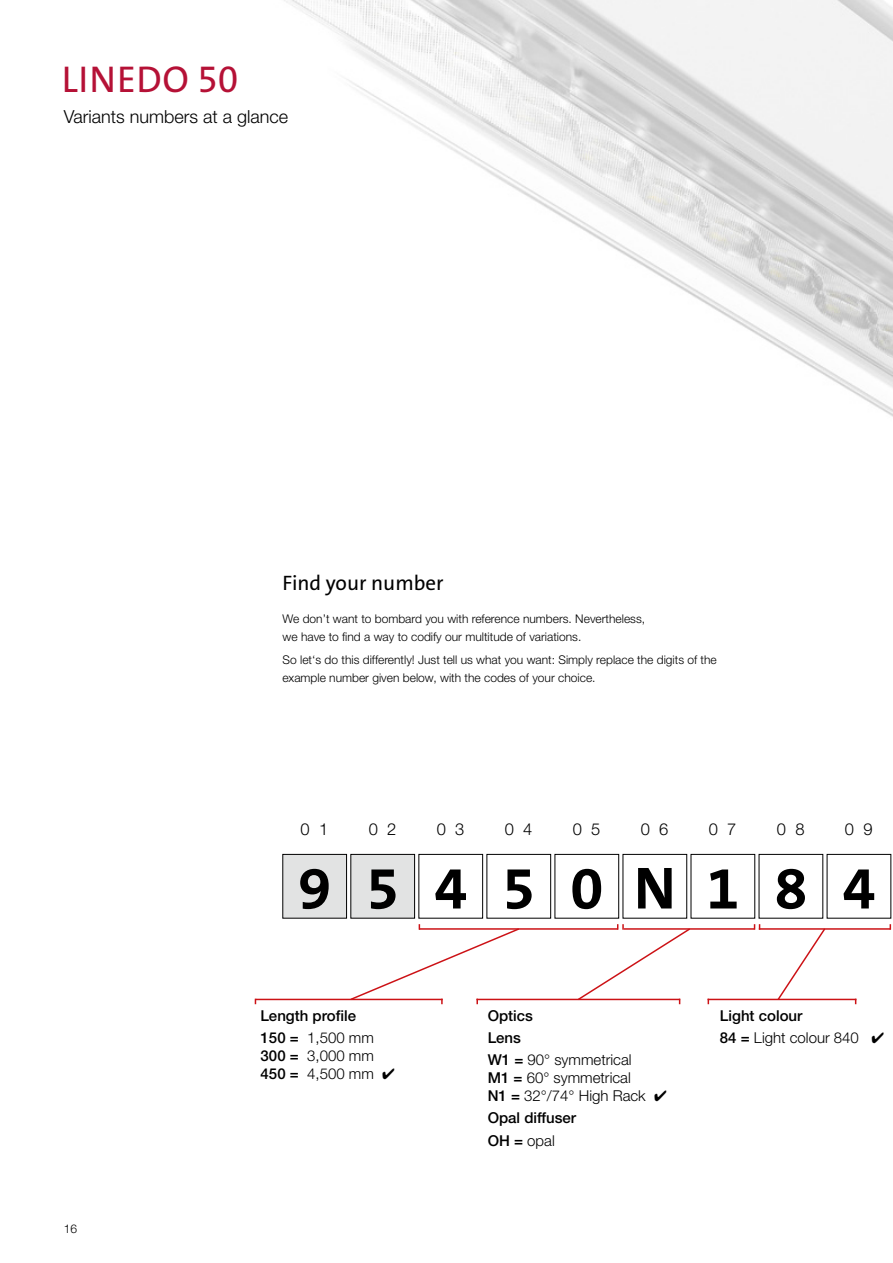
<style>
.page{position:relative;width:893px;height:1263px;background:#fff}
.page>*{position:absolute;margin:0;border:0;box-sizing:border-box;transform-origin:0 0}
.t1{font:700 60px "The Sans B W7";color:#000}
.Stratus_Head{font:37.5px "The Sans B W5 Plain";letter-spacing:.015em;color:#b51136}
.Stratus_Subhead{font:21px "The Sans B W5 Plain";color:#000}
.Stratus_Subhead-2{font:300 18px "Helvetica Neue LTW1 G";color:#000}
.t2{font:300 16.5px "Helvetica Neue LTW1 G";color:#000}
.t3{font:300 15px "Helvetica Neue LTW1 G";color:#000}
.Artikelnummersystem_fett{font:500 15px "Helvetica Neue LTW1 G";color:#000}
.Arch_USP_links{font:300 12px/18px "Helvetica Neue LTW1 G";color:#000}
.s1{font-weight:500}
</style>
<div class="page">
<img style="left:284px;top:0;width:609px;height:417px">
<div style="left:283px;top:854px;width:64px;height:64px;background:#e2e3e3"></div>
<div style="left:283px;top:854px;width:64px;height:64px;border:1px solid #000"></div>
<div style="left:351px;top:854px;width:64px;height:64px;background:#e2e3e3"></div>
<div style="left:351px;top:854px;width:64px;height:64px;border:1px solid #000"></div>
<div style="left:419px;top:854px;width:64px;height:64px;border:1px solid #000"></div>
<div style="left:487px;top:854px;width:64px;height:64px;border:1px solid #000"></div>
<div style="left:555px;top:854px;width:64px;height:64px;border:1px solid #000"></div>
<hr style="left:255px;top:999px;width:188px;height:1px;background:#cc1216">
<hr style="left:708px;top:999px;width:148px;height:1px;background:#cc1216">
<hr style="left:476px;top:999px;width:204px;height:1px;background:#cc1216">
<hr style="left:419px;top:928px;width:199px;height:2px;background:#cc1216">
<hr style="left:624px;top:928px;width:130px;height:2px;background:#cc1216">
<hr style="left:759px;top:928px;width:132px;height:2px;background:#cc1216">
<svg style="left:754px;top:924px;width:6px;height:6px"></svg>
<svg style="left:349px;top:924px;width:172px;height:80px"></svg>
<svg style="left:576px;top:924px;width:116px;height:80px"></svg>
<svg style="left:776px;top:928px;width:51px;height:73px"></svg>
<p class="Stratus_Head" style="left:62px;top:55px;width:178px">LINEDO 50</p>
<p class="Stratus_Subhead-2" style="left:64px;top:106px;width:226px">Variants numbers at a glance</p>
<p class="Stratus_Subhead" style="left:283px;top:569px;width:163px">Find your number</p>
<p class="Arch_USP_links" style="left:283px;top:610px;width:364px">We don’t want to bombard you with reference numbers. Nevertheless, we have to find a way to codify our multitude of variations.</p>
<p class="Arch_USP_links" style="left:283px;top:651px;width:436px">So let‘s do this differently! Just tell us what you want: Simply replace the digits of the example number given below, with the codes of your choice.</p>
<p class="t2" style="left:301px;top:819px;width:29px">0 1</p>
<p class="t2" style="left:369px;top:819px;width:29px">0 2</p>
<p class="t2" style="left:437px;top:819px;width:29px">0 3</p>
<p class="t2" style="left:505px;top:819px;width:29px">0 4</p>
<p class="t2" style="left:573px;top:819px;width:29px">0 5</p>
<p class="t2" style="left:641px;top:819px;width:29px">0 6</p>
<p class="t2" style="left:709px;top:819px;width:29px">0 7</p>
<p class="t2" style="left:777px;top:819px;width:29px">0 8</p>
<p class="t2" style="left:845px;top:819px;width:29px">0 9</p>
<p class="t1" style="left:298px;top:850px;width:34px">9</p>
<p class="t1" style="left:366px;top:850px;width:34px">5</p>
<p class="t1" style="left:434px;top:850px;width:34px">4</p>
<p class="t1" style="left:502px;top:850px;width:34px">5</p>
<p class="t1" style="left:570px;top:850px;width:34px">0</p>
<p class="t1" style="left:634px;top:850px;width:43px">N</p>
<p class="t1" style="left:706px;top:850px;width:34px">1</p>
<p class="t1" style="left:774px;top:850px;width:34px">8</p>
<p class="t1" style="left:842px;top:850px;width:34px">4</p>
<p class="Arch_USP_links" style="left:64px;top:1220px;width:15px">16</p>
<p class="Artikelnummersystem_fett" style="left:261px;top:1006px;width:97px">Length profile</p>
<p class="t3" style="left:261px;top:1028px;width:115px"><span class="s1">150 =</span> 1,500 mm</p>
<p class="t3" style="left:261px;top:1046px;width:115px"><span class="s1">300 =</span> 3,000 mm</p>
<p class="t3" style="left:261px;top:1064px;width:136px"><span class="s1">450 =</span> 4,500 mm ✔</p>
<p class="Artikelnummersystem_fett" style="left:488px;top:1006px;width:47px">Optics</p>
<p class="Artikelnummersystem_fett" style="left:488px;top:1028px;width:35px">Lens</p>
<p class="t3" style="left:488px;top:1051px;width:145px"><span class="s1">W1 =</span> 90° symmetrical</p>
<p class="t3" style="left:488px;top:1069px;width:145px"><span class="s1">M1 =</span> 60° symmetrical</p>
<p class="t3" style="left:488px;top:1087px;width:181px"><span class="s1">N1 =</span> 32°/74° High Rack ✔</p>
<p class="Artikelnummersystem_fett" style="left:488px;top:1109px;width:90px">Opal diffuser</p>
<p class="t3" style="left:488px;top:1131px;width:69px"><span class="s1">OH =</span> opal</p>
<p class="Artikelnummersystem_fett" style="left:720px;top:1006px;width:84px">Light colour</p>
<p class="t3" style="left:720px;top:1028px;width:166px"><span class="s1">84 =</span> Light colour 840 ✔</p>
</div>
